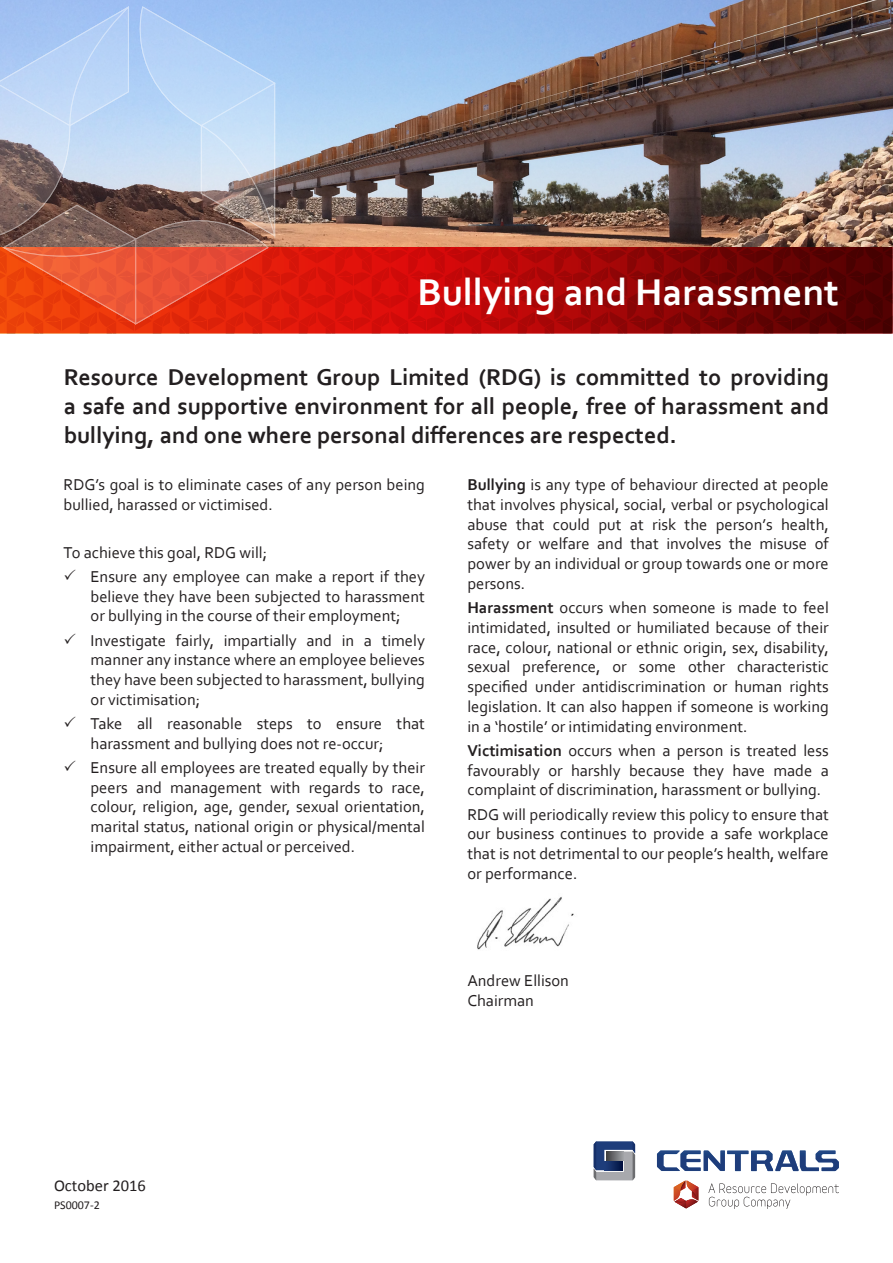
<style>
.page{position:relative;width:893px;height:1263px;background:#fff}
.page>*{position:absolute;margin:0;border:0;box-sizing:border-box;transform-origin:0 0}
.t1{font:700 39px "Corbel";color:#fff}
.t2{font:700 24px/28.8px "Corbel";color:#231f20;text-align:justify}
.t3{font:16.5px/19.8px "Corbel";color:#231f20;text-align:justify}
.t4{font:16.5px "Calibri";color:#231f20}
.t5{font:12px "Calibri";color:#231f20}
.s1{font-weight:700}
</style>
<div class="page">
<svg style="left:0;top:247px;width:893px;height:86px;background:#a10906"></svg>
<img style="left:0;top:0;width:893px;height:247px">
<svg style="left:708px;top:1183px;width:131px;height:26px"></svg>
<svg style="left:674px;top:1180px;width:24px;height:28px"></svg>
<svg style="left:594px;top:1141px;width:41px;height:39px"></svg>
<svg style="left:657px;top:1150px;width:182px;height:21px"></svg>
<svg style="left:604px;top:1162px;width:18px;height:8px"></svg>
<svg style="left:606px;top:1151px;width:18px;height:9px"></svg>
<img style="left:477px;top:897px;width:97px;height:53px">
<svg style="left:0;top:6px;width:275px;height:319px;background:#b7979e"></svg>
<p class="t1" style="left:418px;top:268px;width:423px">Bullying and Harassment</p>
<p class="t2" style="left:64px;top:362px;width:767px">Resource Development Group Limited (RDG) is committed to providing a safe and supportive environment for all people, free of harassment and bullying, and one where personal differences are respected.</p>
<p class="t3" style="left:64px;top:474px;width:363px">RDG’s goal is to eliminate cases of any person being bullied, harassed or victimised.</p>
<p class="t3" style="left:64px;top:542px;width:205px">To achieve this goal, RDG will;</p>
<p class="t3" style="left:91px;top:566px;width:336px;text-indent:-27px">✓ Ensure any employee can make a report if they believe they have been subjected to harassment or bullying in the course of their employment;</p>
<p class="t3" style="left:91px;top:630px;width:336px;text-indent:-27px">✓ Investigate fairly, impartially and in a timely manner any instance where an employee believes they have been subjected to harassment, bullying or victimisation;</p>
<p class="t3" style="left:91px;top:713px;width:336px;text-indent:-27px">✓ Take all reasonable steps to ensure that harassment and bullying does not re-occur;</p>
<p class="t3" style="left:91px;top:757px;width:336px;text-indent:-27px">✓ Ensure all employees are treated equally by their peers and management with regards to race, colour, religion, age, gender, sexual orientation, marital status, national origin or physical/mental impairment, either actual or perceived.</p>
<p class="t3" style="left:467px;top:474px;width:363px"><span class="s1">Bullying</span> is any type of behaviour directed at people that involves physical, social, verbal or psychological abuse that could put at risk the person’s health, safety or welfare and that involves the misuse of power by an individual or group towards one or more persons.</p>
<p class="t3" style="left:467px;top:597px;width:363px"><span class="s1">Harassment</span> occurs when someone is made to feel intimidated, insulted or humiliated because of their race, colour, national or ethnic origin, sex, disability, sexual preference, or some other characteristic specified under antidiscrimination or human rights legislation. It can also happen if someone is working in a ‘hostile’ or intimidating environment.</p>
<p class="t3" style="left:467px;top:740px;width:363px"><span class="s1">Victimisation</span> occurs when a person is treated less favourably or harshly because they have made a complaint of discrimination, harassment or bullying.</p>
<p class="t3" style="left:467px;top:804px;width:363px">RDG will periodically review this policy to ensure that our business continues to provide a safe workplace that is not detrimental to our people’s health, welfare or performance.</p>
<p class="t3" style="left:467px;top:971px;width:103px">Andrew Ellison</p>
<p class="t3" style="left:467px;top:990px;width:68px">Chairman</p>
<p class="t4" style="left:54px;top:1174px;width:93px">October 2016</p>
<p class="t5" style="left:54px;top:1197px;width:47px">PS0007-2</p>
</div>
